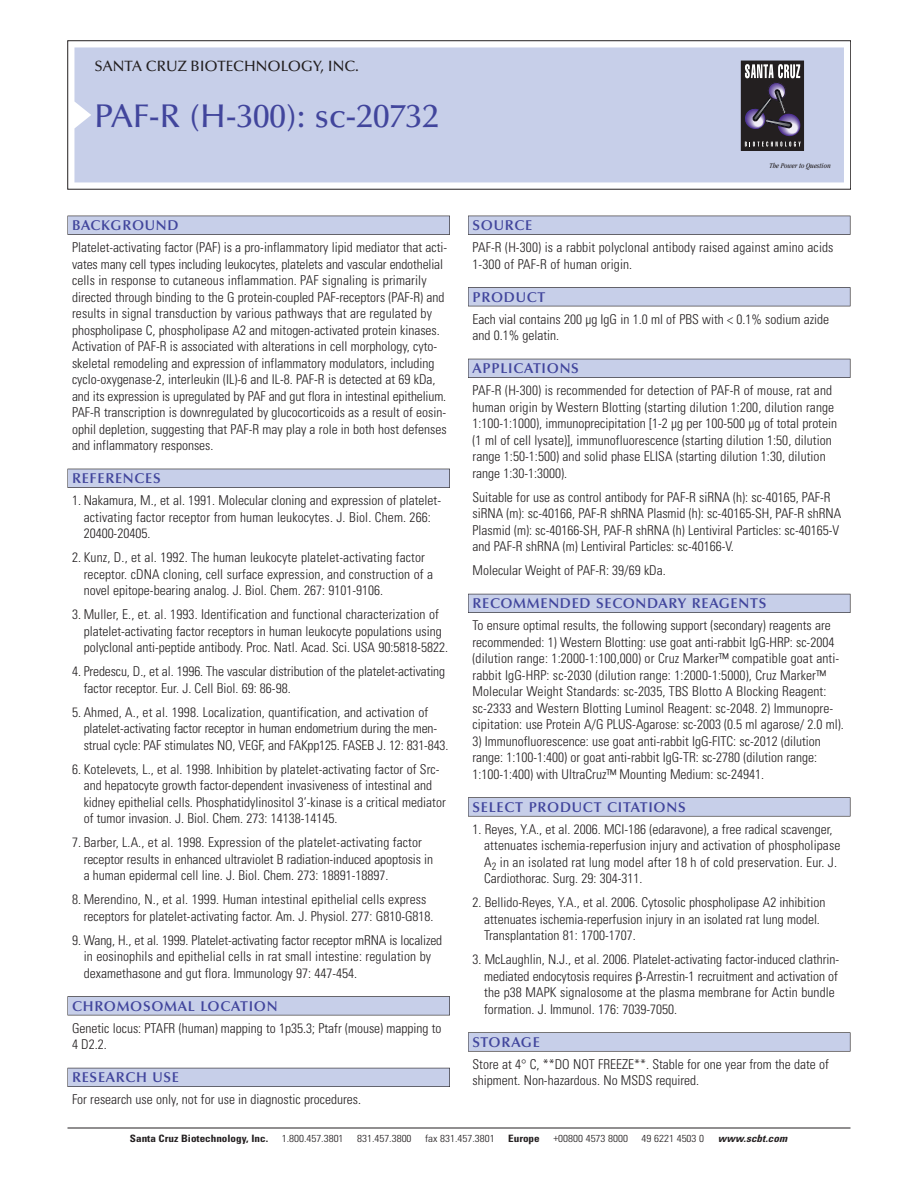
<style>
.page{position:relative;width:918px;height:1188px;background:#fff}
.page>*{position:absolute;margin:0;border:0;box-sizing:border-box;transform-origin:0 0}
.t1{font:500 33px "Optima";color:#41459c}
.t2{font:500 15px "Optima";color:#231f20}
.t3{font:600 14.25px "Optima";letter-spacing:.05em;color:#41459c}
.t4{font:300 condensed 13.5px/16.5px "Univers";color:#231f20}
.t5{font:300 condensed 10.2px "Univers";color:#231f20;scale:1.1 1}
.t6{font:700 condensed 10.2px "Univers";color:#231f20;scale:1.1 1}
.t7{font:italic 700 condensed 10.2px "Univers";color:#231f20;scale:1.1 1}
.t8{font:italic condensed 7.5px "Garamond";color:#231f20}
</style>
<div class="page">
<div style="left:74px;top:47px;width:770px;height:135px;background:#c7cfe9"></div>
<div style="left:741px;top:61px;width:62px;height:89px;background:#231f20"></div>
<div style="left:741px;top:61px;width:63px;height:90px;border:1px solid #231f20"></div>
<svg style="left:741px;top:64px;width:64px;height:83px"></svg>
<div style="left:68px;top:216px;width:382px;height:19px;background:#64636a"></div>
<div style="left:68px;top:216px;width:381px;height:18px;background:#c7cfe9"></div>
<div style="left:68px;top:469px;width:382px;height:19px;background:#62626a"></div>
<div style="left:68px;top:469px;width:381px;height:18px;background:#c7cfe9"></div>
<div style="left:68px;top:996px;width:382px;height:19px;background:#67666b"></div>
<div style="left:68px;top:997px;width:381px;height:18px;background:#c7cfe9"></div>
<div style="left:68px;top:1068px;width:382px;height:19px;background:#63646e"></div>
<div style="left:68px;top:1068px;width:381px;height:18px;background:#c7cfe9"></div>
<div style="left:468px;top:216px;width:382px;height:19px;background:#64636a"></div>
<div style="left:468px;top:216px;width:382px;height:18px;background:#c7cfe9"></div>
<div style="left:468px;top:287px;width:382px;height:19px;background:#64636a"></div>
<div style="left:468px;top:288px;width:382px;height:18px;background:#c7cfe9"></div>
<div style="left:468px;top:359px;width:382px;height:19px;background:#63636c"></div>
<div style="left:468px;top:359px;width:382px;height:18px;background:#c7cfe9"></div>
<div style="left:468px;top:594px;width:382px;height:19px;background:#63646e"></div>
<div style="left:468px;top:594px;width:382px;height:18px;background:#c7cfe9"></div>
<svg style="left:468px;top:797px;width:382px;height:20px"></svg>
<div style="left:468px;top:798px;width:382px;height:18px;background:#c7cfe9"></div>
<div style="left:468px;top:1032px;width:382px;height:20px;background:#7a7879"></div>
<div style="left:468px;top:1033px;width:382px;height:18px;background:#c7cfe9"></div>
<hr style="left:68px;top:1128px;width:782px;height:1px;background:#231f20">
<p class="t2" style="left:94px;top:60px;width:266px">SANTA CRUZ BIOTECHNOLOGY, INC.</p>
<h1 class="t1" style="left:94px;top:102px;width:346px">PAF-R (H-300): sc-20732</h1>
<p class="t3" style="left:72px;top:219px;width:108px">BACKGROUND</p>
<p class="t4" style="left:72px;top:240px;width:377px">Platelet-activating factor (PAF) is a pro-inflammatory lipid mediator that acti&shy;vates many cell types including leukocytes, platelets and vascular endothelial cells in response to cutaneous inflammation. PAF signaling is primarily directed through binding to the G protein-coupled PAF-receptors (PAF-R) and results in signal transduction by various pathways that are regulated by phospholipase C, phospholipase A2 and mitogen-activated protein kinases.<br>Activation of PAF-R is associated with alterations in cell morphology, cyto&shy;skeletal remodeling and expression of inflammatory modulators, including cyclo-oxygenase-2, interleukin (IL)-6 and IL-8. PAF-R is detected at 69 kDa, and its expression is upregulated by PAF and gut flora in intestinal epithelium.<br>PAF-R transcription is downregulated by glucocorticoids as a result of eosin&shy;ophil depletion, suggesting that PAF-R may play a role in both host defenses and inflammatory responses.</p>
<p class="t3" style="left:72px;top:472px;width:90px">REFERENCES</p>
<p class="t4" style="left:84px;top:493px;width:359px;text-indent:-12px">1. Nakamura, M., et al. 1991. Molecular cloning and expression of platelet&shy;activating factor receptor from human leukocytes. J. Biol. Chem. 266:<br>20400-20405.</p>
<p class="t4" style="left:84px;top:550px;width:351px;text-indent:-12px">2. Kunz, D., et al. 1992. The human leukocyte platelet-activating factor receptor. cDNA cloning, cell surface expression, and construction of a novel epitope-bearing analog. J. Biol. Chem. 267: 9101-9106.</p>
<p class="t4" style="left:84px;top:607px;width:366px;text-indent:-12px">3. Muller, E., et. al. 1993. Identification and functional characterization of platelet-activating factor receptors in human leukocyte populations using polyclonal anti-peptide antibody. Proc. Natl. Acad. Sci. USA 90:5818-5822.</p>
<p class="t4" style="left:84px;top:664px;width:363px;text-indent:-12px">4. Predescu, D., et al. 1996. The vascular distribution of the platelet-activating factor receptor. Eur. J. Cell Biol. 69: 86-98.</p>
<p class="t4" style="left:84px;top:705px;width:366px;text-indent:-12px">5. Ahmed, A., et al. 1998. Localization, quantification, and activation of platelet-activating factor receptor in human endometrium during the men&shy;strual cycle: PAF stimulates NO, VEGF, and FAKpp125. FASEB J. 12: 831-843.</p>
<p class="t4" style="left:84px;top:762px;width:364px;text-indent:-12px">6. Kotelevets, L., et al. 1998. Inhibition by platelet-activating factor of Src&shy;and hepatocyte growth factor-dependent invasiveness of intestinal and kidney epithelial cells. Phosphatidylinositol 3’-kinase is a critical mediator of tumor invasion. J. Biol. Chem. 273: 14138-14145.</p>
<p class="t4" style="left:84px;top:835px;width:351px;text-indent:-12px">7. Barber, L.A., et al. 1998. Expression of the platelet-activating factor receptor results in enhanced ultraviolet B radiation-induced apoptosis in a human epidermal cell line. J. Biol. Chem. 273: 18891-18897.</p>
<p class="t4" style="left:84px;top:892px;width:351px;text-indent:-12px">8. Merendino, N., et al. 1999. Human intestinal epithelial cells express receptors for platelet-activating factor. Am. J. Physiol. 277: G810-G818.</p>
<p class="t4" style="left:84px;top:933px;width:360px;text-indent:-12px">9. Wang, H., et al. 1999. Platelet-activating factor receptor mRNA is localized in eosinophils and epithelial cells in rat small intestine: regulation by dexamethasone and gut flora. Immunology 97: 447-454.</p>
<p class="t3" style="left:72px;top:1000px;width:207px">CHROMOSOMAL LOCATION</p>
<p class="t4" style="left:72px;top:1021px;width:371px">Genetic locus: PTAFR (human) mapping to 1p35.3; Ptafr (mouse) mapping to<br>4 D2.2.</p>
<p class="t3" style="left:72px;top:1071px;width:109px">RESEARCH USE</p>
<p class="t4" style="left:72px;top:1093px;width:290px">For research use only, not for use in diagnostic procedures.</p>
<p class="t8" style="left:769px;top:163px;width:63px">The Power to Question</p>
<p class="t3" style="left:473px;top:219px;width:61px">SOURCE</p>
<p class="t4" style="left:473px;top:240px;width:362px">PAF-R (H-300) is a rabbit polyclonal antibody raised against amino acids<br>1-300 of PAF-R of human origin.</p>
<p class="t3" style="left:473px;top:291px;width:74px">PRODUCT</p>
<p class="t4" style="left:473px;top:312px;width:358px">Each vial contains 200 µg IgG in 1.0 ml of PBS with &lt; 0.1% sodium azide and 0.1% gelatin.</p>
<p class="t3" style="left:473px;top:362px;width:108px">APPLICATIONS</p>
<p class="t4" style="left:473px;top:384px;width:366px">PAF-R (H-300) is recommended for detection of PAF-R of mouse, rat and human origin by Western Blotting (starting dilution 1:200, dilution range 1:100-1:1000), immunoprecipitation [1-2 µg per 100-500 µg of total protein (1 ml of cell lysate)], immunofluorescence (starting dilution 1:50, dilution range 1:50-1:500) and solid phase ELISA (starting dilution 1:30, dilution range 1:30-1:3000).</p>
<p class="t4" style="left:473px;top:490px;width:370px">Suitable for use as control antibody for PAF-R siRNA (h): sc-40165, PAF-R siRNA (m): sc-40166, PAF-R shRNA Plasmid (h): sc-40165-SH, PAF-R shRNA Plasmid (m): sc-40166-SH, PAF-R shRNA (h) Lentiviral Particles: sc-40165-V and PAF-R shRNA (m) Lentiviral Particles: sc-40166-V.</p>
<p class="t4" style="left:473px;top:564px;width:195px">Molecular Weight of PAF-R: 39/69 kDa.</p>
<p class="t3" style="left:473px;top:597px;width:295px">RECOMMENDED SECONDARY REAGENTS</p>
<p class="t4" style="left:473px;top:619px;width:373px">To ensure optimal results, the following support (secondary) reagents are recommended: 1) Western Blotting: use goat anti-rabbit IgG-HRP: sc-2004 (dilution range: 1:2000-1:100,000) or Cruz Marker™ compatible goat anti&shy;rabbit IgG-HRP: sc-2030 (dilution range: 1:2000-1:5000), Cruz Marker™ Molecular Weight Standards: sc-2035, TBS Blotto A Blocking Reagent: sc-2333 and Western Blotting Luminol Reagent: sc-2048. 2) Immunopre&shy;cipitation: use Protein A/G PLUS-Agarose: sc-2003 (0.5 ml agarose/ 2.0 ml).</p>
<p class="t4" style="left:473px;top:734px;width:350px">3) Immunofluorescence: use goat anti-rabbit IgG-FITC: sc-2012 (dilution range: 1:100-1:400) or goat anti-rabbit IgG-TR: sc-2780 (dilution range:<br>1:100-1:400) with UltraCruz™ Mounting Medium: sc-24941.</p>
<p class="t3" style="left:473px;top:801px;width:215px">SELECT PRODUCT CITATIONS</p>
<p class="t4" style="left:484px;top:822px;width:358px;text-indent:-12px">1. Reyes, Y.A., et al. 2006. MCI-186 (edaravone), a free radical scavenger, attenuates ischemia-reperfusion injury and activation of phospholipase A<sub>2</sub> in an isolated rat lung model after 18 h of cold preservation. Eur. J.<br>Cardiothorac. Surg. 29: 304-311.</p>
<p class="t4" style="left:484px;top:896px;width:343px;text-indent:-12px">2. Bellido-Reyes, Y.A., et al. 2006. Cytosolic phospholipase A2 inhibition attenuates ischemia-reperfusion injury in an isolated rat lung model.<br>Transplantation 81: 1700-1707.</p>
<p class="t4" style="left:484px;top:953px;width:357px;text-indent:-12px">3. McLaughlin, N.J., et al. 2006. Platelet-activating factor-induced clathrin&shy;mediated endocytosis requires -Arrestin-1 recruitment and activation of the p38 MAPK signalosome at the plasma membrane for Actin bundle formation. J. Immunol. 176: 7039-7050.</p>
<p class="t3" style="left:473px;top:1036px;width:69px">STORAGE</p>
<p class="t4" style="left:473px;top:1057px;width:358px">Store at 4° C, **DO NOT FREEZE**. Stable for one year from the date of shipment. Non-hazardous. No MSDS required.</p>
<p class="t6" style="left:130px;top:1135px;width:127px">Santa Cruz Biotechnology, Inc.</p>
<p class="t5" style="left:282px;top:1135px;width:58px">1.800.457.3801</p>
<p class="t5" style="left:357px;top:1135px;width:51px">831.457.3800</p>
<p class="t5" style="left:425px;top:1135px;width:65px">fax 831.457.3801</p>
<p class="t6" style="left:508px;top:1135px;width:30px">Europe</p>
<p class="t5" style="left:553px;top:1135px;width:69px">+00800 4573 8000</p>
<p class="t5" style="left:642px;top:1135px;width:58px">49 6221 4503 0</p>
<p class="t7" style="left:718px;top:1135px;width:67px">www.scbt.com</p>
</div>
